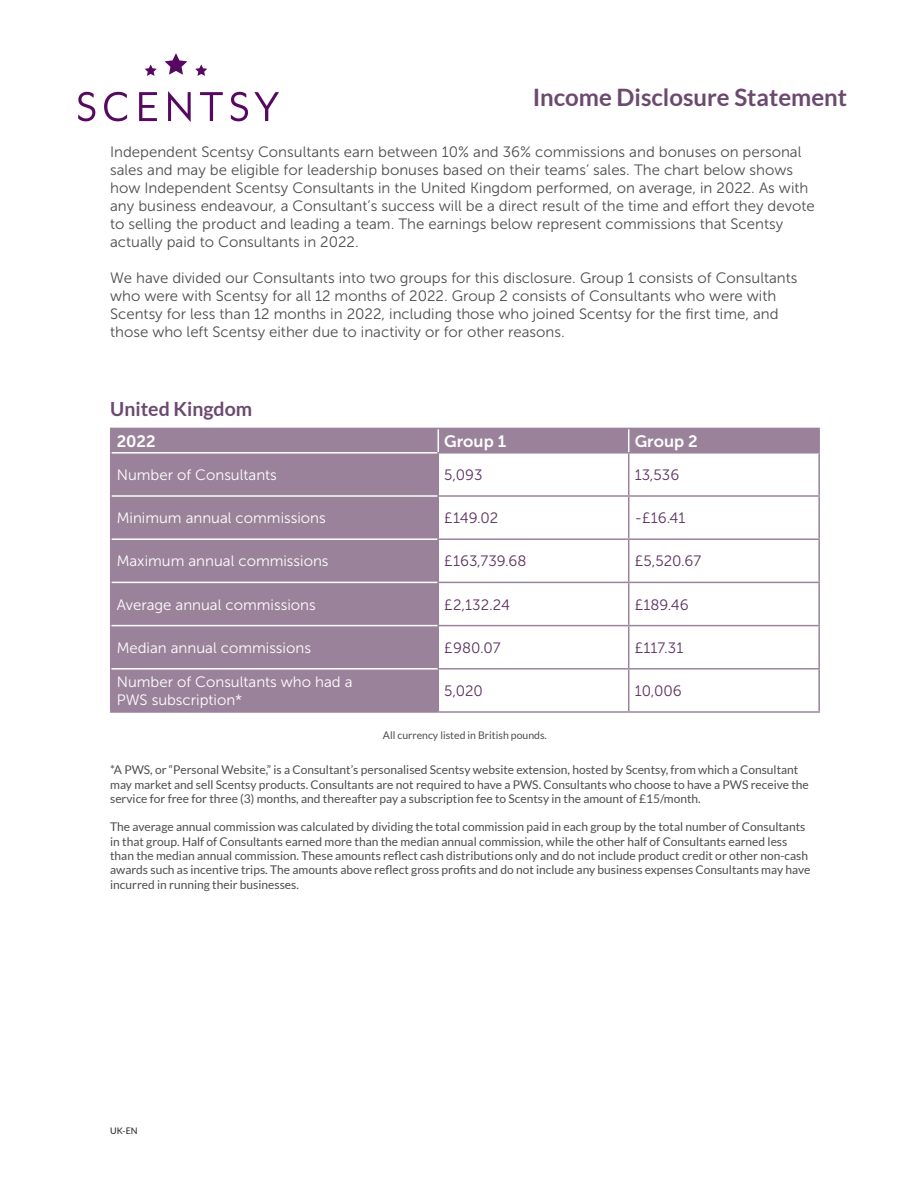
<style>
.page{position:relative;width:918px;height:1188px;background:#fff}
.page>*{position:absolute;margin:0;border:0;box-sizing:border-box;transform-origin:0 0}
.t1{font:700 24px "Lato";color:#6c496f}
.t2{font:700 19.5px "Lato";color:#6c496f}
.t3{font:16.5px "Museo Sans 700";color:#fff}
.t4{font:15px/18px "Museo Sans 300";color:#4d4d4f}
.t5{font:15px/18px "Museo Sans 300";color:#fff}
.t6{font:15px "Museo Sans 300";color:#5c3160}
.t7{font:12px/14.4px "Lato";color:#4d4d4f}
.t8{font:10.5px "Lato";color:#4d4d4f}
.t9{font:9px "Lato";color:#231f20}
</style>
<div class="page">
<svg style="left:165px;top:54px;width:22px;height:20px"></svg>
<svg style="left:145px;top:65px;width:12px;height:11px"></svg>
<svg style="left:195px;top:65px;width:12px;height:11px"></svg>
<svg style="left:78px;top:92px;width:17px;height:29px"></svg>
<svg style="left:104px;top:92px;width:23px;height:29px"></svg>
<svg style="left:139px;top:92px;width:18px;height:29px"></svg>
<svg style="left:168px;top:91px;width:23px;height:31px"></svg>
<svg style="left:200px;top:92px;width:23px;height:29px"></svg>
<svg style="left:254px;top:92px;width:25px;height:29px"></svg>
<svg style="left:231px;top:92px;width:17px;height:29px"></svg>
<svg style="left:111px;top:429px;width:707px;height:282px;fill:#9b829b"></svg>
<hr style="left:111px;top:495px;width:327px;height:2px;background:#fff">
<hr style="left:111px;top:538px;width:327px;height:2px;background:#fff">
<hr style="left:111px;top:582px;width:327px;height:1px;background:#fff">
<svg style="left:438px;top:429px;width:1px;height:23px"></svg>
<svg style="left:628px;top:429px;width:1px;height:23px"></svg>
<hr style="left:111px;top:452px;width:327px;height:2px;background:#fff">
<svg style="left:110px;top:429px;width:1px;height:24px"></svg>
<hr style="left:110px;top:428px;width:328px;height:1px;background:#9b829b">
<hr style="left:438px;top:428px;width:191px;height:1px;background:#9b829b">
<hr style="left:629px;top:428px;width:191px;height:1px;background:#9b829b">
<hr style="left:818px;top:429px;width:2px;height:23px;background:#9b829b">
<hr style="left:110px;top:453px;width:1px;height:43px;background:#9b829b">
<hr style="left:438px;top:454px;width:1px;height:41px;background:#9b829b">
<hr style="left:438px;top:452px;width:191px;height:2px;background:#9b829b">
<hr style="left:629px;top:452px;width:191px;height:2px;background:#9b829b">
<hr style="left:628px;top:454px;width:1px;height:41px;background:#9b829b">
<hr style="left:818px;top:454px;width:2px;height:41px;background:#9b829b">
<hr style="left:110px;top:496px;width:1px;height:43px;background:#9b829b">
<hr style="left:110px;top:539px;width:1px;height:43px;background:#9b829b">
<hr style="left:110px;top:582px;width:1px;height:44px;background:#9b829b">
<hr style="left:438px;top:497px;width:1px;height:41px;background:#9b829b">
<hr style="left:438px;top:540px;width:1px;height:42px;background:#9b829b">
<hr style="left:438px;top:583px;width:1px;height:42px;background:#9b829b">
<hr style="left:438px;top:495px;width:191px;height:2px;background:#9b829b">
<hr style="left:629px;top:495px;width:191px;height:2px;background:#9b829b">
<hr style="left:628px;top:497px;width:1px;height:41px;background:#9b829b">
<hr style="left:818px;top:497px;width:2px;height:41px;background:#9b829b">
<hr style="left:628px;top:540px;width:1px;height:42px;background:#9b829b">
<hr style="left:818px;top:540px;width:2px;height:42px;background:#9b829b">
<hr style="left:628px;top:583px;width:1px;height:42px;background:#9b829b">
<hr style="left:818px;top:583px;width:2px;height:42px;background:#9b829b">
<hr style="left:438px;top:538px;width:191px;height:2px;background:#9b829b">
<hr style="left:629px;top:538px;width:191px;height:2px;background:#9b829b">
<hr style="left:438px;top:582px;width:191px;height:1px;background:#9b829b">
<hr style="left:629px;top:582px;width:191px;height:1px;background:#9b829b">
<hr style="left:110px;top:669px;width:1px;height:42px;background:#9b829b">
<hr style="left:110px;top:711px;width:328px;height:2px;background:#9b829b">
<hr style="left:438px;top:670px;width:1px;height:41px;background:#9b829b">
<hr style="left:438px;top:625px;width:191px;height:1px;background:#9b829b">
<hr style="left:629px;top:625px;width:191px;height:1px;background:#9b829b">
<hr style="left:628px;top:626px;width:1px;height:42px;background:#9b829b">
<hr style="left:818px;top:626px;width:2px;height:42px;background:#9b829b">
<hr style="left:628px;top:670px;width:1px;height:41px;background:#9b829b">
<hr style="left:818px;top:670px;width:2px;height:41px;background:#9b829b">
<hr style="left:438px;top:668px;width:191px;height:2px;background:#9b829b">
<hr style="left:629px;top:668px;width:191px;height:2px;background:#9b829b">
<hr style="left:438px;top:711px;width:191px;height:2px;background:#9b829b">
<hr style="left:629px;top:711px;width:191px;height:2px;background:#9b829b">
<hr style="left:110px;top:626px;width:1px;height:43px;background:#9b829b">
<hr style="left:111px;top:625px;width:327px;height:1px;background:#fff">
<hr style="left:438px;top:626px;width:1px;height:42px;background:#9b829b">
<hr style="left:111px;top:668px;width:327px;height:2px;background:#fff">
<p class="t1" style="left:533px;top:83px;width:316px">Income Disclosure Statement</p>
<p class="t4" style="left:110px;top:143px;width:706px">Independent Scentsy Consultants earn between 10% and 36% commissions and bonuses on personal sales and may be eligible for leadership bonuses based on their teams’ sales. The chart below shows how Independent Scentsy Consultants in the United Kingdom performed, on average, in 2022. As with any business endeavour, a Consultant’s success will be a direct result of the time and effort they devote to selling the product and leading a team. The earnings below represent commissions that Scentsy actually paid to Consultants in 2022.</p>
<p class="t4" style="left:110px;top:269px;width:689px">We have divided our Consultants into two groups for this disclosure. Group 1 consists of Consultants who were with Scentsy for all 12 months of 2022. Group 2 consists of Consultants who were with Scentsy for less than 12 months in 2022, including those who joined Scentsy for the first time, and those who left Scentsy either due to inactivity or for other reasons.</p>
<p class="t2" style="left:110px;top:397px;width:144px">United Kingdom</p>
<p class="t3" style="left:117px;top:432px;width:41px">2022</p>
<p class="t3" style="left:444px;top:432px;width:63px">Group 1</p>
<p class="t3" style="left:635px;top:432px;width:65px">Group 2</p>
<p class="t5" style="left:117px;top:466px;width:162px">Number of Consultants</p>
<p class="t6" style="left:444px;top:467px;width:40px">5,093</p>
<p class="t6" style="left:635px;top:467px;width:46px">13,536</p>
<p class="t5" style="left:117px;top:509px;width:211px">Minimum annual commissions</p>
<p class="t6" style="left:444px;top:510px;width:56px">£149.02</p>
<p class="t6" style="left:635px;top:510px;width:52px">-£16.41</p>
<p class="t5" style="left:117px;top:552px;width:213px">Maximum annual commissions</p>
<p class="t6" style="left:444px;top:553px;width:84px">£163,739.68</p>
<p class="t6" style="left:635px;top:553px;width:68px">£5,520.67</p>
<p class="t5" style="left:117px;top:596px;width:200px">Average annual commissions</p>
<p class="t6" style="left:444px;top:596px;width:67px">£2,132.24</p>
<p class="t6" style="left:635px;top:596px;width:55px">£189.46</p>
<p class="t5" style="left:117px;top:639px;width:196px">Median annual commissions</p>
<p class="t6" style="left:444px;top:640px;width:58px">£980.07</p>
<p class="t6" style="left:635px;top:640px;width:50px">£117.31</p>
<p class="t5" style="left:117px;top:673px;width:237px">Number of Consultants who had a<br>PWS subscription*</p>
<p class="t6" style="left:444px;top:683px;width:40px">5,020</p>
<p class="t6" style="left:635px;top:683px;width:49px">10,006</p>
<p class="t8" style="left:383px;top:729px;width:165px">All currency listed in British pounds.</p>
<p class="t7" style="left:110px;top:763px;width:700px">*A PWS, or “Personal Website,” is a Consultant’s personalised Scentsy website extension, hosted by Scentsy, from which a Consultant may market and sell Scentsy products. Consultants are not required to have a PWS. Consultants who choose to have a PWS receive the service for free for three (3) months, and thereafter pay a subscription fee to Scentsy in the amount of £15/month.</p>
<p class="t7" style="left:110px;top:819px;width:702px">The average annual commission was calculated by dividing the total commission paid in each group by the total number of Consultants in that group. Half of Consultants earned more than the median annual commission, while the other half of Consultants earned less than the median annual commission. These amounts reflect cash distributions only and do not include product credit or other non-cash awards such as incentive trips. The amounts above reflect gross profits and do not include any business expenses Consultants may have incurred in running their businesses.</p>
<p class="t9" style="left:110px;top:1126px;width:29px">UK-EN</p>
</div>
